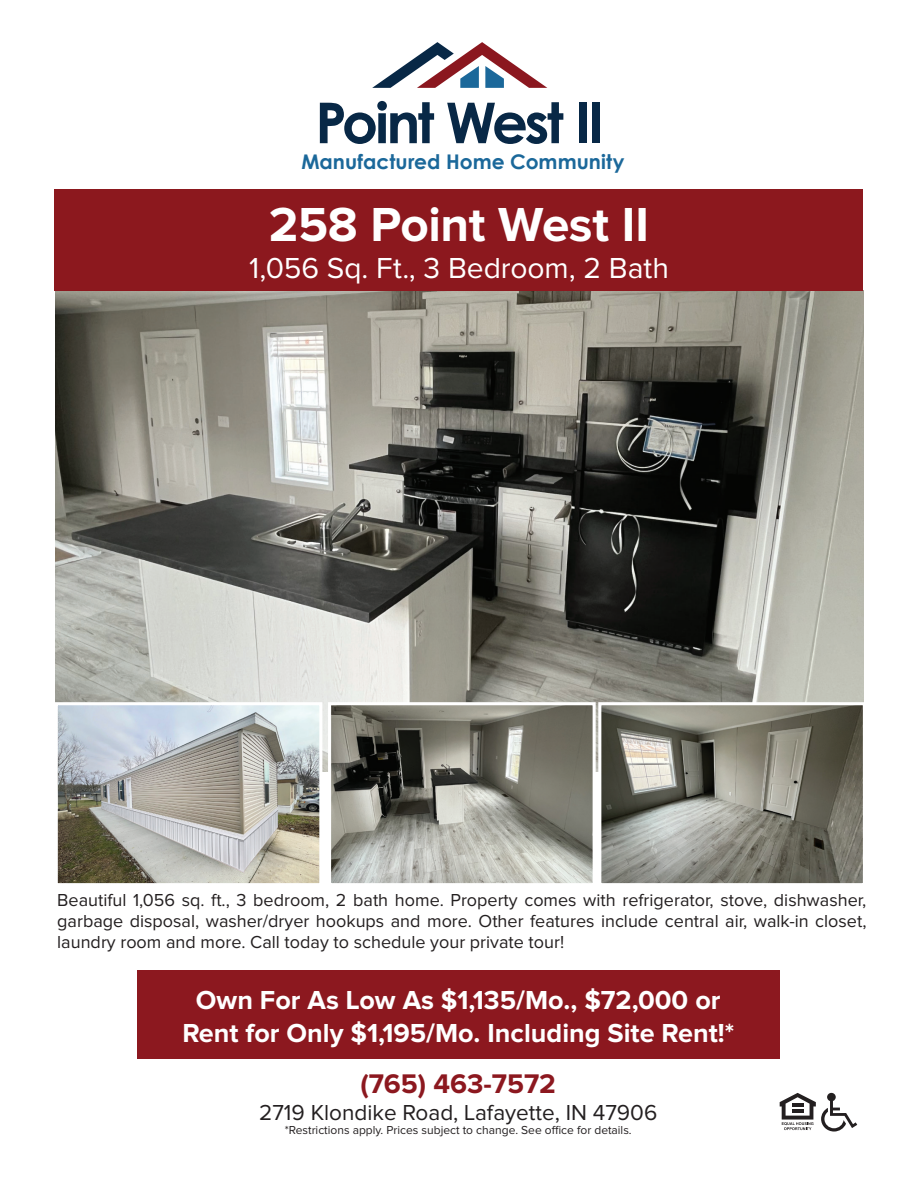
<style>
.page{position:relative;width:918px;height:1188px;background:#fff}
.page>*{position:absolute;margin:0;border:0;box-sizing:border-box;transform-origin:0 0}
.t1{font:700 56.4px "Century Gothic";letter-spacing:-.05em;color:#082846}
.t2{font:700 49.5px "Proxima Nova";letter-spacing:-.01em;color:#fff}
.t3{font:30px "Proxima Nova";letter-spacing:-.005em;color:#fff}
.t4{font:700 27.9px "Proxima Nova";color:#8c181f}
.t5{font:700 27px/32.4px "Proxima Nova";color:#fff;text-align:center}
.t6{font:22.5px "Proxima Nova";color:#231f20}
.t7{font:700 20.25px "Century Gothic";color:#1b689a}
.t8{font:18px/21px "Proxima Nova";color:#231f20;text-align:justify}
.t9{font:12px "Proxima Nova";color:#231f20}
</style>
<div class="page">
<img style="left:56px;top:291px;width:808px;height:481px">
<div style="left:55px;top:189px;width:808px;height:102px;background:#8c181e"></div>
<div style="left:137px;top:970px;width:643px;height:89px;background:#8c181f"></div>
<svg style="left:780px;top:1093px;width:77px;height:39px"></svg>
<svg style="left:372px;top:42px;width:175px;height:46px"></svg>
<img style="left:602px;top:706px;width:260px;height:176px">
<div style="left:598px;top:702px;width:268px;height:184px;border:3px solid #fff"></div>
<img style="left:332px;top:706px;width:260px;height:176px">
<div style="left:328px;top:702px;width:268px;height:184px;border:3px solid #fff"></div>
<img style="left:59px;top:706px;width:259px;height:176px">
<div style="left:55px;top:702px;width:267px;height:184px;border:3px solid #fff"></div>
<h1 class="t1" style="left:315px;top:87px;width:291px">Point West II</h1>
<p class="t7" style="left:301px;top:149px;width:325px">Manufactured Home Community</p>
<h2 class="t2" style="left:269px;top:196px;width:382px">258 Point West II</h2>
<h3 class="t3" style="left:249px;top:254px;width:421px">1,056 Sq. Ft., 3 Bedroom, 2 Bath</h3>
<p class="t8" style="left:57px;top:890px;width:811px">Beautiful 1,056 sq. ft., 3 bedroom, 2 bath home. Property comes with refrigerator, stove, dishwasher, garbage disposal, washer/dryer hookups and more. Other features include central air, walk-in closet, laundry room and more. Call today to schedule your private tour!</p>
<h3 class="t5" style="left:182px;top:985px;width:553px">Own For As Low As $1,135/Mo., $72,000 or<br>Rent for Only $1,195/Mo. Including Site Rent!*</h3>
<h3 class="t4" style="left:360px;top:1067px;width:197px">(765) 463-7572</h3>
<p class="t6" style="left:259px;top:1102px;width:400px">2719 Klondike Road, Lafayette, IN 47906</p>
<p class="t9" style="left:285px;top:1125px;width:348px">*Restrictions apply. Prices subject to change. See office for details.</p>
</div>
